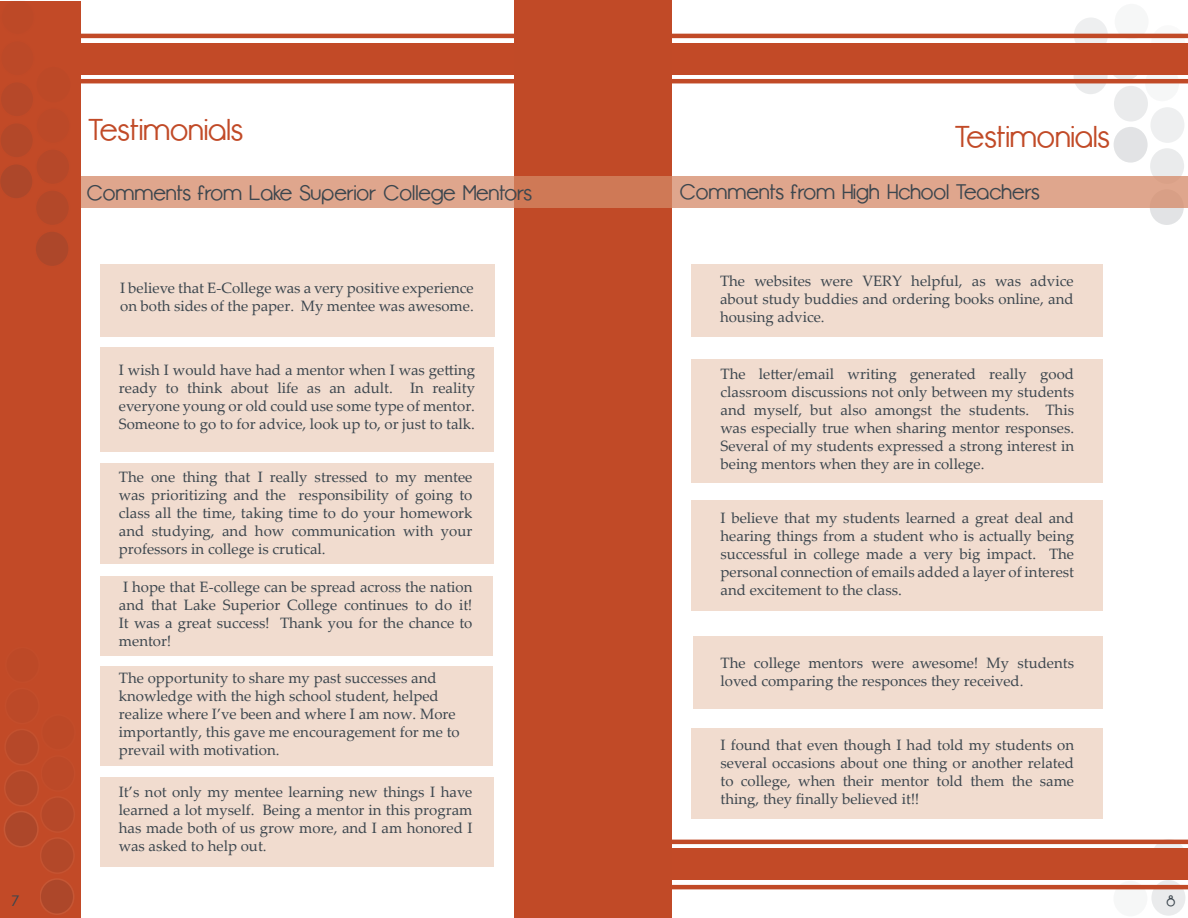
<style>
.page{position:relative;width:1188px;height:918px;background:#fff}
.page>*{position:absolute;margin:0;border:0;box-sizing:border-box;transform-origin:0 0}
.t1{font:30px "Opificio";color:#c14a27}
.t2{font:21px "Opificio";color:#3c464e}
.t3{font:15px/18px "Palatino Linotype";color:#3c464e;text-align:justify}
.t4{font:15px "Opificio";color:#3c464e}
</style>
<div class="page">
<div style="left:0;top:1px;width:81px;height:917px;background:#c24a27"></div>
<div style="left:5px;top:770px;width:33px;height:36px;background:#b34829;border-radius:50%"></div>
<div style="left:4px;top:770px;width:35px;height:37px;border:2px solid #e1ab8f;border-radius:50%"></div>
<div style="left:35px;top:190px;width:35px;height:36px;background:#b34829;border-radius:50%"></div>
<div style="left:35px;top:189px;width:35px;height:37px;border:2px solid #c14a27;border-radius:50%"></div>
<div style="left:40px;top:838px;width:34px;height:35px;background:#b34829;border-radius:50%"></div>
<div style="left:40px;top:837px;width:35px;height:37px;border:2px solid #e1ab8f;border-radius:50%"></div>
<div style="left:0;top:82px;width:34px;height:35px;background:#b64829;border-radius:50%"></div>
<div style="left:0;top:81px;width:35px;height:37px;border:2px solid #c14a27;border-radius:50%"></div>
<div style="left:5px;top:729px;width:34px;height:36px;background:#b64829;border-radius:50%"></div>
<div style="left:4px;top:729px;width:35px;height:37px;border:2px solid #e1ab8f;border-radius:50%"></div>
<div style="left:36px;top:149px;width:34px;height:36px;background:#b64829;border-radius:50%"></div>
<div style="left:35px;top:148px;width:36px;height:37px;border:2px solid #c14a27;border-radius:50%"></div>
<div style="left:41px;top:797px;width:33px;height:35px;background:#b64829;border-radius:50%"></div>
<div style="left:40px;top:796px;width:35px;height:37px;border:2px solid #e1ab8f;border-radius:50%"></div>
<div style="left:1px;top:40px;width:33px;height:36px;background:#bc4928;border-radius:50%"></div>
<div style="left:0;top:40px;width:35px;height:37px;border:2px solid #c14a27;border-radius:50%"></div>
<div style="left:5px;top:688px;width:34px;height:36px;background:#bc4928;border-radius:50%"></div>
<div style="left:5px;top:688px;width:35px;height:37px;border:2px solid #e1ab8f;border-radius:50%"></div>
<div style="left:36px;top:108px;width:34px;height:36px;background:#bc4928;border-radius:50%"></div>
<div style="left:35px;top:107px;width:36px;height:37px;border:2px solid #c14a27;border-radius:50%"></div>
<div style="left:41px;top:756px;width:34px;height:35px;background:#bc4928;border-radius:50%"></div>
<div style="left:40px;top:755px;width:36px;height:37px;border:2px solid #e1ab8f;border-radius:50%"></div>
<div style="left:6px;top:647px;width:33px;height:36px;background:#bd4927;border-radius:50%"></div>
<div style="left:5px;top:647px;width:35px;height:36px;border:2px solid #e1ab8f;border-radius:50%"></div>
<div style="left:36px;top:67px;width:35px;height:36px;background:#bd4927;border-radius:50%"></div>
<div style="left:41px;top:715px;width:34px;height:35px;background:#bd4927;border-radius:50%"></div>
<div style="left:41px;top:714px;width:35px;height:37px;border:2px solid #e1ab8f;border-radius:50%"></div>
<svg style="left:0;top:124px;width:33px;height:74px"></svg>
<div style="left:4px;top:811px;width:34px;height:36px;background:#ad472a;border-radius:50%"></div>
<div style="left:4px;top:811px;width:35px;height:37px;border:2px solid #e1ab8f;border-radius:50%"></div>
<div style="left:35px;top:231px;width:34px;height:36px;background:#ad472a;border-radius:50%"></div>
<div style="left:34px;top:230px;width:36px;height:38px;border:2px solid #c14a27;border-radius:50%"></div>
<div style="left:40px;top:879px;width:34px;height:35px;background:#ad472a;border-radius:50%"></div>
<div style="left:39px;top:878px;width:36px;height:37px;border:2px solid #e1ab8f;border-radius:50%"></div>
<div style="left:1150px;top:148px;width:34px;height:36px;background:#eaebec;border-radius:50%"></div>
<svg style="left:1151px;top:880px;width:35px;height:36px"></svg>
<div style="left:1114px;top:86px;width:34px;height:36px;background:#eaebec;border-radius:50%"></div>
<svg style="left:1073px;top:58px;width:35px;height:36px"></svg>
<div style="left:1150px;top:107px;width:35px;height:36px;background:#eeeff0;border-radius:50%"></div>
<svg style="left:1152px;top:839px;width:34px;height:36px"></svg>
<svg style="left:1108px;top:45px;width:34px;height:36px"></svg>
<svg style="left:1074px;top:17px;width:34px;height:36px"></svg>
<svg style="left:1145px;top:66px;width:34px;height:35px"></svg>
<div style="left:1113px;top:881px;width:35px;height:36px;background:#f6f7f7;border-radius:50%"></div>
<div style="left:1115px;top:4px;width:34px;height:36px;background:#f6f7f7;border-radius:50%"></div>
<svg style="left:1151px;top:25px;width:34px;height:36px"></svg>
<div style="left:1150px;top:189px;width:34px;height:36px;background:#e2e3e5;border-radius:50%"></div>
<div style="left:1114px;top:127px;width:34px;height:36px;background:#e2e3e5;border-radius:50%"></div>
<div style="left:76px;top:43px;width:539px;height:31px;background:#c24a27"></div>
<div style="left:610px;top:43px;width:578px;height:31px;background:#c24a27"></div>
<hr style="left:80px;top:79px;width:535px;height:4px;background:#c24a27">
<hr style="left:614px;top:79px;width:574px;height:4px;background:#c14a27">
<hr style="left:80px;top:34px;width:535px;height:4px;background:#c24a27">
<hr style="left:614px;top:34px;width:574px;height:4px;background:#c14a27">
<div style="left:594px;top:849px;width:594px;height:31px;background:#c24a27"></div>
<hr style="left:594px;top:885px;width:594px;height:4px;background:#c14a27">
<hr style="left:594px;top:840px;width:594px;height:4px;background:#c14a27">
<div style="left:514px;top:1px;width:158px;height:917px;background:#c14a27"></div>
<div style="left:100px;top:264px;width:394px;height:73px;background:#f1dccf"></div>
<div style="left:100px;top:348px;width:393px;height:104px;background:#f1dccf"></div>
<div style="left:100px;top:463px;width:393px;height:101px;background:#f1dccf"></div>
<div style="left:100px;top:576px;width:393px;height:79px;background:#f1dccf"></div>
<div style="left:100px;top:666px;width:393px;height:99px;background:#f1dccf"></div>
<div style="left:100px;top:777px;width:393px;height:90px;background:#f1dccf"></div>
<div style="left:691px;top:264px;width:411px;height:73px;background:#f1dccf"></div>
<div style="left:691px;top:359px;width:411px;height:124px;background:#f1dccf"></div>
<div style="left:691px;top:729px;width:411px;height:90px;background:#f1dccf"></div>
<svg style="left:81px;top:176px;width:1107px;height:32px;background:#dc9f85"></svg>
<div style="left:691px;top:500px;width:411px;height:111px;background:#f1dccf"></div>
<div style="left:693px;top:637px;width:409px;height:72px;background:#f1dccf"></div>
<h1 class="t1" style="left:89px;top:113px;width:156px">Testimonials</h1>
<h2 class="t2" style="left:87px;top:181px;width:447px">Comments from Lake Superior College Mentors</h2>
<p class="t3" style="left:120px;top:278px;width:355px">I believe that E-College was a very positive experience on both sides of the paper. My mentee was awesome.</p>
<p class="t3" style="left:119px;top:360px;width:358px">I wish I would have had a mentor when I was getting ready to think about life as an adult. In reality everyone young or old could use some type of mentor.<br>Someone to go to for advice, look up to, or just to talk.</p>
<p class="t3" style="left:119px;top:467px;width:355px">The one thing that I really stressed to my mentee was prioritizing and the responsibility of going to class all the time, taking time to do your homework and studying, and how communication with your professors in college is crutical.</p>
<p class="t3" style="left:119px;top:577px;width:355px">I hope that E-college can be spread across the nation and that Lake Superior College continues to do it!<br>It was a great success! Thank you for the chance to mentor!</p>
<p class="t3" style="left:119px;top:668px;width:342px;text-align:left">The opportunity to share my past successes and knowledge with the high school student, helped realize where I’ve been and where I am now. More importantly, this gave me encouragement for me to prevail with motivation.</p>
<p class="t3" style="left:119px;top:782px;width:355px">It’s not only my mentee learning new things I have learned a lot myself. Being a mentor in this program has made both of us grow more, and I am honored I was asked to help out.</p>
<h1 class="t1" style="left:955px;top:121px;width:156px">Testimonials</h1>
<h2 class="t2" style="left:680px;top:180px;width:362px">Comments from High Hchool Teachers</h2>
<p class="t3" style="left:720px;top:271px;width:355px">The websites were VERY helpful, as was advice about study buddies and ordering books online, and housing advice.</p>
<p class="t3" style="left:721px;top:365px;width:355px">The letter/email writing generated really good classroom discussions not only between my students and myself, but also amongst the students. This was especially true when sharing mentor responses.<br>Several of my students expressed a strong interest in being mentors when they are in college.</p>
<p class="t3" style="left:721px;top:508px;width:355px">I believe that my students learned a great deal and hearing things from a student who is actually being successful in college made a very big impact. The personal connection of emails added a layer of interest and excitement to the class.</p>
<p class="t3" style="left:721px;top:653px;width:355px">The college mentors were awesome! My students loved comparing the responces they received.</p>
<p class="t3" style="left:721px;top:735px;width:355px">I found that even though I had told my students on several occasions about one thing or another related to college, when their mentor told them the same thing, they finally believed it!!</p>
<p class="t4" style="left:12px;top:892px;width:9px">7</p>
<p class="t4" style="left:1167px;top:892px;width:10px">8</p>
</div>
